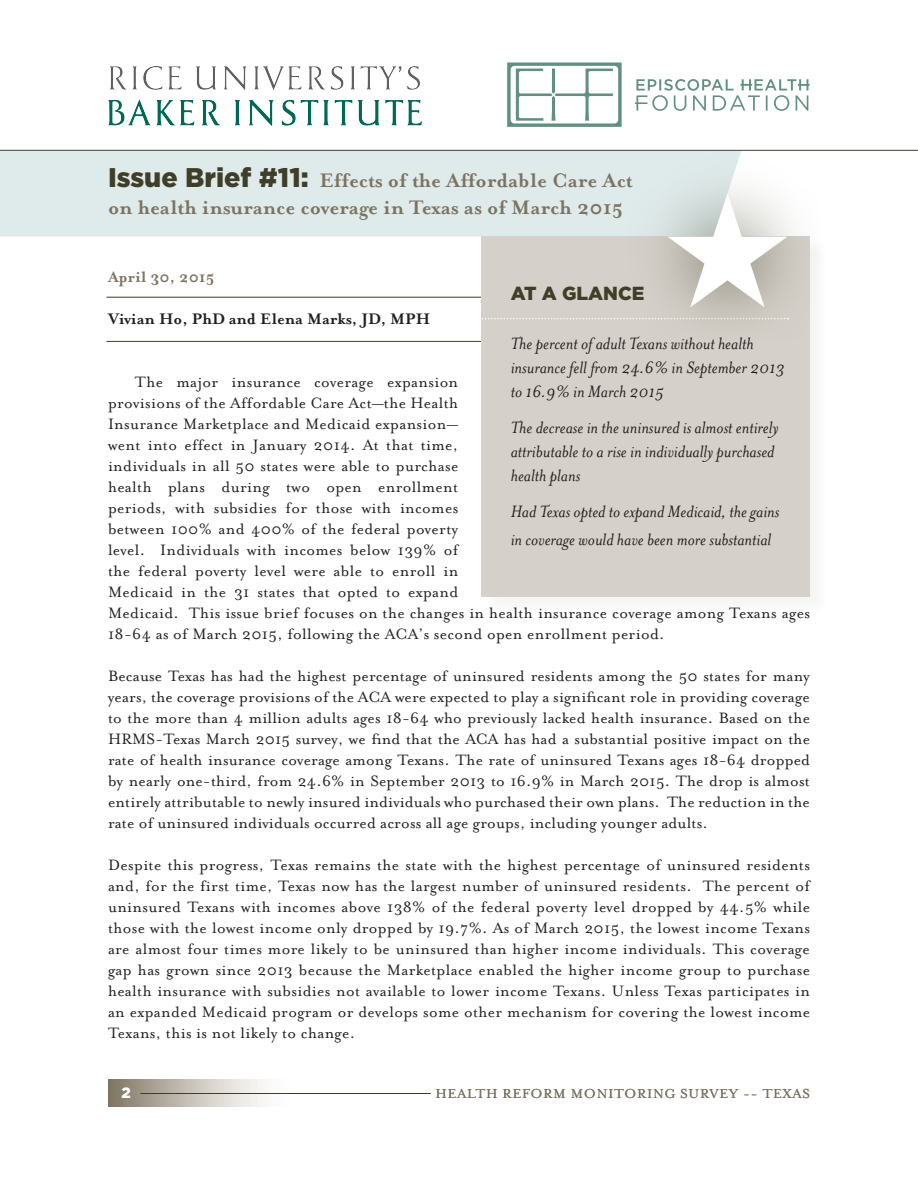
<style>
.page{position:relative;width:918px;height:1188px;background:#fff}
.page>*{position:absolute;margin:0;border:0;box-sizing:border-box;transform-origin:0 0}
.t1{font:700 22.5px "Mrs Eaves";color:#7c7462}
.t2{font:italic 18.9px/24px "Mrs Eaves";color:#231f20}
.t3{font:900 18.9px "Gotham";color:#3e3e29}
.t4{font:700 17.55px "Mrs Eaves";color:#231f20}
.t5{font:17.25px/21px "Mrs Eaves Roman";letter-spacing:.02em;color:#231f20;text-align:justify}
.t6{font:700 17.25px "Mrs Eaves";color:#7c7462}
.t7{font:15px "Mrs Eaves Roman";letter-spacing:.05em;color:#7c7462}
.t8{font:900 15px "Gotham";color:#fff}
.s1{font-family:"Gotham";font-weight:900;font-size:27px;color:#3e3e29}
</style>
<div class="page">
<hr style="left:106px;top:297px;width:402px;height:1px;background:#3e3e29">
<hr style="left:106px;top:341px;width:402px;height:1px;background:#3e3e29">
<div style="left:0;top:151px;width:603px;height:86px;background:#dfeaea"></div>
<hr style="left:0;top:150px;width:918px;height:1px;background:#3e3e29">
<div style="left:108px;top:1080px;width:192px;height:27px;background:linear-gradient(to right,#887e6d,#fff)"></div>
<hr style="left:140px;top:1093px;width:291px;height:1px;background:#3e3e29">
<div style="left:484px;top:239px;width:345px;height:376px;background:#f9f9f9"></div>
<div style="left:482px;top:237px;width:328px;height:360px;background:#d5d0c9"></div>
<svg style="left:481px;top:318px;width:122px;height:1px"></svg>
<div style="left:603px;top:128px;width:217px;height:213px;background:#3e3e29;opacity:.55"></div>
<svg style="left:667px;top:193px;width:120px;height:114px"></svg>
<img style="left:109px;top:67px;width:313px;height:59px">
<svg style="left:508px;top:62px;width:114px;height:64px"></svg>
<svg style="left:635px;top:79px;width:175px;height:32px"></svg>
<p class="t1" style="left:108px;top:168px;width:526px"><span class="s1">Issue Brief #11:</span> Effects of the Affordable Care Act</p>
<p class="t1" style="left:108px;top:195px;width:517px">on health insurance coverage in Texas as of March 2015</p>
<p class="t6" style="left:108px;top:267px;width:108px">April 30, 2015</p>
<p class="t4" style="left:108px;top:309px;width:324px">Vivian Ho, PhD and Elena Marks, JD, MPH</p>
<p class="t3" style="left:511px;top:282px;width:135px">AT A GLANCE</p>
<p class="t2" style="left:511px;top:331px;width:275px">The percent of adult Texans without health insurance fell from 24.6% in September 2013 to 16.9% in March 2015</p>
<p class="t2" style="left:511px;top:415px;width:269px">The decrease in the uninsured is almost entirely attributable to a rise in individually purchased health plans</p>
<p class="t2" style="left:511px;top:497px;width:270px;line-height:28.5px">Had Texas opted to expand Medicaid, the gains in coverage would have been more substantial</p>
<p class="t5" style="left:108px;top:372px;width:703px;text-align:left;text-indent:27px">The major insurance coverage expansion<br>provisions of the Affordable Care Act—the Health<br>Insurance Marketplace and Medicaid expansion—<br>went into effect in January 2014. At that time,<br>individuals in all 50 states were able to purchase<br>health plans during two open enrollment<br>periods, with subsidies for those with incomes<br>between 100% and 400% of the federal poverty<br>level. Individuals with incomes below 139% of<br>the federal poverty level were able to enroll in<br>Medicaid in the 31 states that opted to expand<br>Medicaid. This issue brief focuses on the changes in health insurance coverage among Texans ages 18-64 as of March 2015, following the ACA’s second open enrollment period.</p>
<p class="t5" style="left:108px;top:666px;width:704px">Because Texas has had the highest percentage of uninsured residents among the 50 states for many years, the coverage provisions of the ACA were expected to play a significant role in providing coverage to the more than 4 million adults ages 18-64 who previously lacked health insurance. Based on the HRMS-Texas March 2015 survey, we find that the ACA has had a substantial positive impact on the rate of health insurance coverage among Texans. The rate of uninsured Texans ages 18-64 dropped by nearly one-third, from 24.6% in September 2013 to 16.9% in March 2015. The drop is almost entirely attributable to newly insured individuals who purchased their own plans. The reduction in the rate of uninsured individuals occurred across all age groups, including younger adults.</p>
<p class="t5" style="left:108px;top:855px;width:704px">Despite this progress, Texas remains the state with the highest percentage of uninsured residents and, for the first time, Texas now has the largest number of uninsured residents. The percent of uninsured Texans with incomes above 138% of the federal poverty level dropped by 44.5% while those with the lowest income only dropped by 19.7%. As of March 2015, the lowest income Texans are almost four times more likely to be uninsured than higher income individuals. This coverage gap has grown since 2013 because the Marketplace enabled the higher income group to purchase health insurance with subsidies not available to lower income Texans. Unless Texas participates in an expanded Medicaid program or develops some other mechanism for covering the lowest income Texans, this is not likely to change.</p>
<p class="t8" style="left:122px;top:1084px;width:11px">2</p>
<p class="t7" style="left:435px;top:1086px;width:376px">HEALTH REFORM MONITORING SURVEY -- TEXAS</p>
</div>
